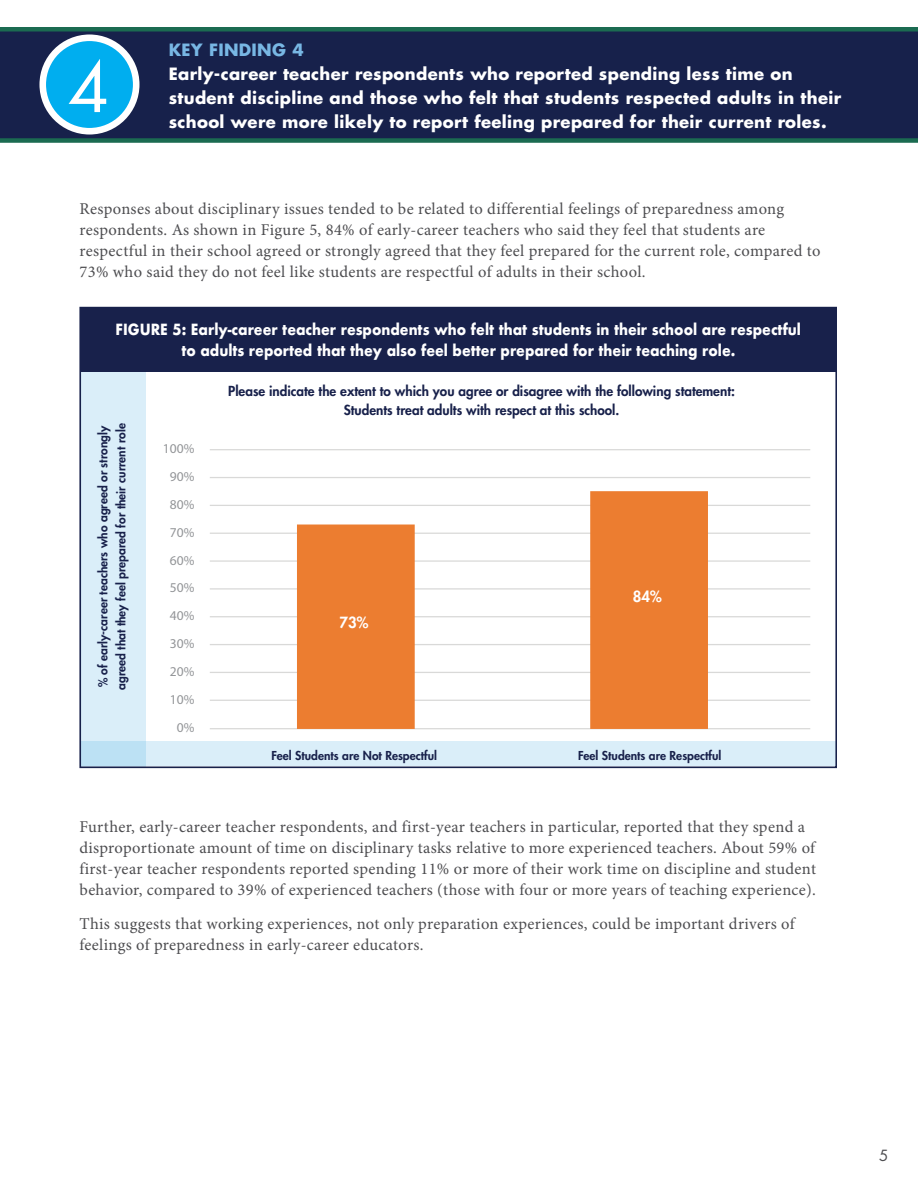
<style>
.page{position:relative;width:918px;height:1188px;background:#fff}
.page>*{position:absolute;margin:0;border:0;box-sizing:border-box;transform-origin:0 0}
.t1{font:66.9px "Futura Std";color:#fff}
.t2{font:16.5px/21px "Minion Pro";letter-spacing:.02em;color:#4d4d50}
.t3{font:700 16.5px/24px "Futura Std";letter-spacing:.02em;color:#fff}
.t4{font:700 16.5px "Futura Std";letter-spacing:.02em;color:#78b7e4}
.t5{font:700 15px/21px "Futura";color:#fff;text-align:center;scale:.9 1}
.t6{font:800 15px "Futura";color:#fff}
.t7{font:15px "Futura Std";color:#4d4d50}
.t8{font:800 13.5px/19.2px "Futura Std";color:#18214b;text-align:center}
.t9{font:13.5px "Myriad Pro";color:#939598}
.t10{font:800 12px/18px "Futura";color:#18214b}
</style>
<div class="page">
<svg style="left:0;top:27px;width:918px;height:116px;background:#17274b"></svg>
<svg style="left:39px;top:34px;width:101px;height:101px"></svg>
<div style="left:46px;top:41px;width:87px;height:87px;background:#00aeef;border-radius:50%"></div>
<hr style="left:210px;top:449px;width:600px;height:1px;background:#d9d9d8">
<hr style="left:210px;top:728px;width:600px;height:1px;background:#d9d9d8">
<hr style="left:210px;top:477px;width:600px;height:1px;background:#d9d9d8">
<hr style="left:210px;top:505px;width:600px;height:1px;background:#d9d9d8">
<hr style="left:210px;top:533px;width:600px;height:1px;background:#d9d9d8">
<hr style="left:210px;top:560px;width:600px;height:2px;background:#d9d9d8">
<hr style="left:210px;top:588px;width:600px;height:2px;background:#d9d9d8">
<hr style="left:210px;top:616px;width:600px;height:1px;background:#d9d9d8">
<hr style="left:210px;top:672px;width:600px;height:1px;background:#d9d9d8">
<hr style="left:210px;top:644px;width:600px;height:1px;background:#d9d9d8">
<hr style="left:210px;top:700px;width:600px;height:1px;background:#d9d9d8">
<div style="left:80px;top:370px;width:66px;height:397px;background:#daeef9"></div>
<svg style="left:83px;top:741px;width:751px;height:24px;background:#d7ecf8"></svg>
<svg style="left:297px;top:491px;width:411px;height:238px;fill:#ec7d30"></svg>
<div style="left:80px;top:308px;width:757px;height:64px;background:#18214b"></div>
<h1 class="t1" style="left:68px;top:45px;width:43px">4</h1>
<p class="t4" style="left:169px;top:39px;width:136px">KEY FINDING 4</p>
<p class="t3" style="left:169px;top:61px;width:674px">Early-career teacher respondents who reported spending less time on student discipline and those who felt that students respected adults in their</p>
<p class="t3" style="left:169px;top:109px;width:659px">school were more likely to report feeling prepared for their current roles.</p>
<p class="t2" style="left:80px;top:198px;width:743px">Responses about disciplinary issues tended to be related to differential feelings of preparedness among respondents. As shown in Figure 5, 84% of early-career teachers who said they feel that students are respectful in their school agreed or strongly agreed that they feel prepared for the current role, compared to 73% who said they do not feel like students are respectful of adults in their school.</p>
<p class="t5" style="left:116px;top:319px;width:763px">FIGURE 5: Early-career teacher respondents who felt that students in their school are respectful to adults reported that they also feel better prepared for their teaching role.</p>
<p class="t10" style="left:94px;top:690px;width:268px;rotate:-90deg">% of early-career teachers who agreed or strongly agreed that they feel prepared for their current role</p>
<p class="t9" style="left:163px;top:441px;width:33px">100%</p>
<p class="t9" style="left:170px;top:469px;width:26px">90%</p>
<p class="t9" style="left:170px;top:497px;width:26px">80%</p>
<p class="t9" style="left:170px;top:525px;width:26px">70%</p>
<p class="t9" style="left:170px;top:553px;width:26px">60%</p>
<p class="t9" style="left:170px;top:581px;width:26px">50%</p>
<p class="t9" style="left:170px;top:608px;width:26px">40%</p>
<p class="t9" style="left:170px;top:636px;width:26px">30%</p>
<p class="t9" style="left:170px;top:664px;width:26px">20%</p>
<p class="t9" style="left:170px;top:692px;width:26px">10%</p>
<p class="t9" style="left:177px;top:720px;width:19px">0%</p>
<p class="t8" style="left:228px;top:381px;width:508px">Please indicate the extent to which you agree or disagree with the following statement:<br>Students treat adults with respect at this school.</p>
<p class="t6" style="left:340px;top:613px;width:30px">73%</p>
<p class="t6" style="left:633px;top:586px;width:30px">84%</p>
<p class="t10" style="left:271px;top:746px;width:167px">Feel Students are Not Respectful</p>
<p class="t10" style="left:578px;top:746px;width:145px">Feel Students are Respectful</p>
<p class="t2" style="left:80px;top:816px;width:738px">Further, early-career teacher respondents, and first-year teachers in particular, reported that they spend a disproportionate amount of time on disciplinary tasks relative to more experienced teachers. About 59% of first-year teacher respondents reported spending 11% or more of their work time on discipline and student behavior, compared to 39% of experienced teachers (those with four or more years of teaching experience).</p>
<p class="t2" style="left:80px;top:914px;width:717px">This suggests that working experiences, not only preparation experiences, could be important drivers of feelings of preparedness in early-career educators.</p>
<p class="t7" style="left:879px;top:1146px;width:11px">5</p>
</div>
